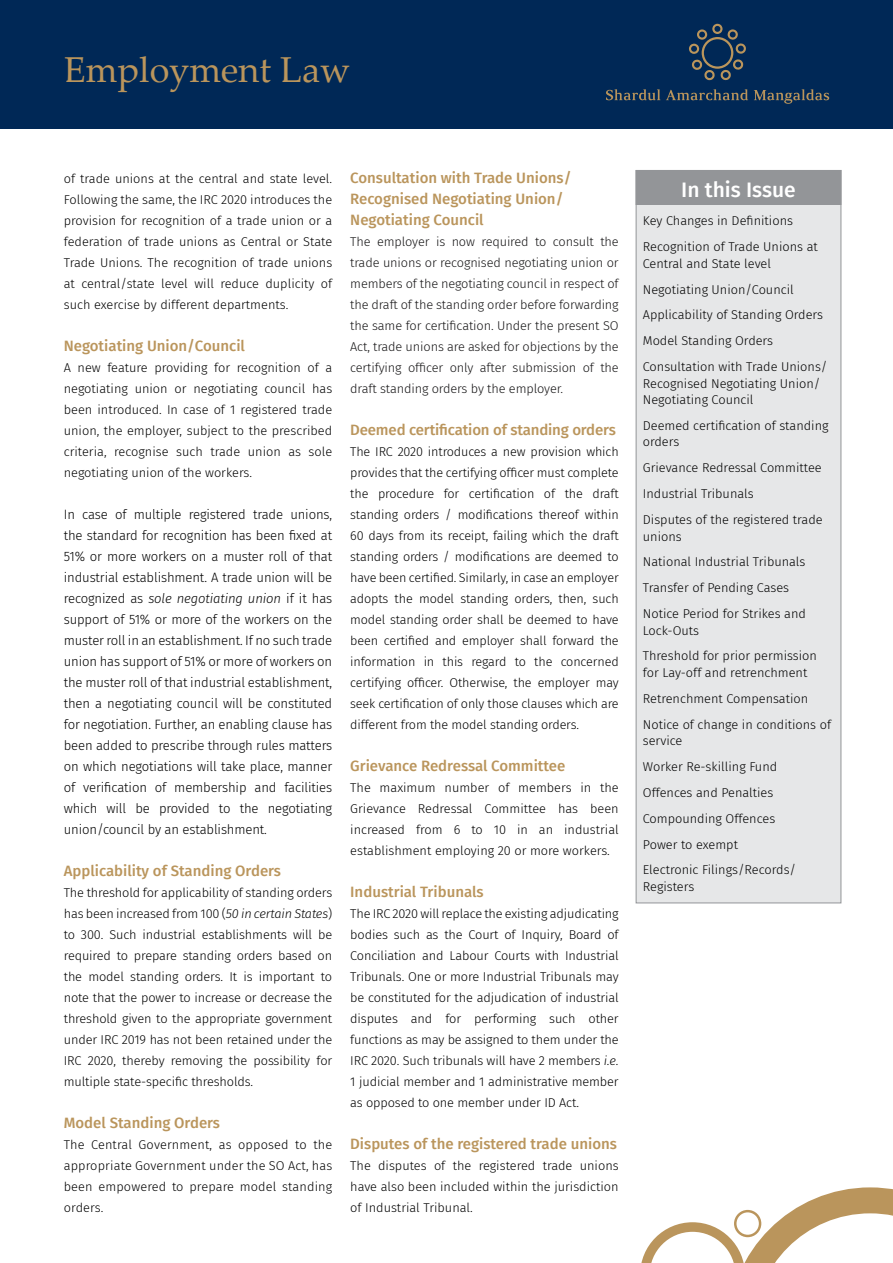
<style>
.page{position:relative;width:893px;height:1263px;background:#fff}
.page>*{position:absolute;margin:0;border:0;box-sizing:border-box;transform-origin:0 0}
.t1{font:36px "Palatino Linotype";color:#ba955c}
.t2{font:500 21px "Fira Sans";color:#fff}
.Heading_2{font:500 15px/21px "Fira Sans";color:#ba955c}
.Body_Copy{font:300 13.5px/21px "Fira Sans";letter-spacing:-.01em;color:#000;text-align:justify}
.Body_Copy-2{font:300 12.75px/21px "Fira Sans";color:#000;text-align:justify}
.Heading_2-2{font:300 12.75px/16.5px "Fira Sans";color:#000}
.Body_Copy-3{font:300 12.75px/21px "Fira Sans";letter-spacing:-.01em;color:#171617;text-align:justify}
.s1{font-style:italic}
</style>
<div class="page">
<div style="left:0;top:0;width:893px;height:128px;background:#002856"></div>
<svg style="left:606px;top:89px;width:54px;height:11px"></svg>
<svg style="left:666px;top:89px;width:82px;height:11px"></svg>
<svg style="left:754px;top:89px;width:75px;height:15px"></svg>
<svg style="left:689px;top:24px;width:57px;height:56px"></svg>
<svg style="left:641px;top:1187px;width:252px;height:76px"></svg>
<div style="left:636px;top:170px;width:205px;height:733px;background:#e6e7e8"></div>
<div style="left:636px;top:170px;width:205px;height:733px;border:1px solid #939598"></div>
<div style="left:636px;top:170px;width:205px;height:34px;background:#939598"></div>
<div style="left:636px;top:170px;width:205px;height:35px;border:1px solid #939598"></div>
<p class="t1" style="left:64px;top:45px;width:288px">Employment Law</p>
<p class="Body_Copy-2" style="left:64px;top:168px;width:270px">of trade unions at the central and state level.<br>Following the same, the IRC 2020 introduces the provision for recognition of a trade union or a federation of trade unions as Central or State Trade Unions. The recognition of trade unions at central/state level will reduce duplicity of such exercise by different departments.</p>
<p class="Heading_2" style="left:64px;top:334px;width:183px">Negotiating Union/Council</p>
<p class="Body_Copy-2" style="left:64px;top:357px;width:270px">A new feature providing for recognition of a negotiating union or negotiating council has been introduced. In case of 1 registered trade union, the employer, subject to the prescribed criteria, recognise such trade union as sole negotiating union of the workers.</p>
<p class="Body_Copy" style="left:64px;top:503px;width:270px">In case of multiple registered trade unions, the standard for recognition has been fixed at 51% or more workers on a muster roll of that industrial establishment. A trade union will be recognized as <span class="s1">sole negotiating union</span> if it has support of 51% or more of the workers on the muster roll in an establishment. If no such trade union has support of 51% or more of workers on the muster roll of that industrial establishment, then a negotiating council will be constituted for negotiation. Further, an enabling clause has been added to prescribe through rules matters on which negotiations will take place, manner of verification of membership and facilities which will be provided to the negotiating union/council by an establishment.</p>
<p class="Heading_2" style="left:64px;top:859px;width:219px">Applicability of Standing Orders</p>
<p class="Body_Copy-2" style="left:64px;top:882px;width:270px">The threshold for applicability of standing orders has been increased from 100 (<span class="s1">50 in certain States</span>) to 300. Such industrial establishments will be required to prepare standing orders based on the model standing orders. It is important to note that the power to increase or decrease the threshold given to the appropriate government under IRC 2019 has not been retained under the IRC 2020, thereby removing the possibility for multiple state-specific thresholds.</p>
<p class="Heading_2" style="left:64px;top:1111px;width:158px">Model Standing Orders</p>
<p class="Body_Copy-2" style="left:64px;top:1134px;width:270px">The Central Government, as opposed to the appropriate Government under the SO Act, has been empowered to prepare model standing orders.</p>
<p class="Heading_2" style="left:350px;top:166px;width:223px">Consultation with Trade Unions/<br>Recognised Negotiating Union/<br>Negotiating Council</p>
<p class="Body_Copy-3" style="left:350px;top:231px;width:270px">The employer is now required to consult the trade unions or recognised negotiating union or members of the negotiating council in respect of the draft of the standing order before forwarding the same for certification. Under the present SO Act, trade unions are asked for objections by the certifying officer only after submission of the draft standing orders by the employer.</p>
<p class="Heading_2" style="left:350px;top:418px;width:267px">Deemed certification of standing orders</p>
<p class="Body_Copy-2" style="left:350px;top:441px;width:270px">The IRC 2020 introduces a new provision which provides that the certifying officer must complete the procedure for certification of the draft standing orders / modifications thereof within 60 days from its receipt, failing which the draft standing orders / modifications are deemed to have been certified. Similarly, in case an employer adopts the model standing orders, then, such model standing order shall be deemed to have been certified and employer shall forward the information in this regard to the concerned certifying officer. Otherwise, the employer may seek certification of only those clauses which are different from the model standing orders.</p>
<p class="Heading_2" style="left:350px;top:754px;width:217px">Grievance Redressal Committee</p>
<p class="Body_Copy-2" style="left:350px;top:777px;width:270px">The maximum number of members in the Grievance Redressal Committee has been increased from 6 to 10 in an industrial establishment employing 20 or more workers.</p>
<p class="Heading_2" style="left:350px;top:880px;width:135px">Industrial Tribunals</p>
<p class="Body_Copy-2" style="left:350px;top:903px;width:270px">The IRC 2020 will replace the existing adjudicating bodies such as the Court of Inquiry, Board of Conciliation and Labour Courts with Industrial Tribunals. One or more Industrial Tribunals may be constituted for the adjudication of industrial disputes and for performing such other functions as may be assigned to them under the IRC 2020. Such tribunals will have 2 members <span class="s1">i.e.<br></span>1 judicial member and 1 administrative member as opposed to one member under ID Act.</p>
<p class="Heading_2" style="left:350px;top:1132px;width:268px">Disputes of the registered trade unions</p>
<p class="Body_Copy-2" style="left:350px;top:1155px;width:270px">The disputes of the registered trade unions have also been included within the jurisdiction of Industrial Tribunal.</p>
<p class="t2" style="left:681px;top:173px;width:116px">In this Issue</p>
<p class="Heading_2-2" style="left:643px;top:213px;width:152px">Key Changes in Definitions</p>
<p class="Heading_2-2" style="left:643px;top:238px;width:177px">Recognition of Trade Unions at<br>Central and State level</p>
<p class="Heading_2-2" style="left:643px;top:281px;width:152px">Negotiating Union/Council</p>
<p class="Heading_2-2" style="left:643px;top:307px;width:182px">Applicability of Standing Orders</p>
<p class="Heading_2-2" style="left:643px;top:332px;width:132px">Model Standing Orders</p>
<p class="Heading_2-2" style="left:643px;top:358px;width:186px">Consultation with Trade Unions/<br>Recognised Negotiating Union/<br>Negotiating Council</p>
<p class="Heading_2-2" style="left:643px;top:417px;width:187px">Deemed certification of standing orders</p>
<p class="Heading_2-2" style="left:643px;top:459px;width:180px">Grievance Redressal Committee</p>
<p class="Heading_2-2" style="left:643px;top:485px;width:112px">Industrial Tribunals</p>
<p class="Heading_2-2" style="left:643px;top:511px;width:181px">Disputes of the registered trade unions</p>
<p class="Heading_2-2" style="left:643px;top:554px;width:164px">National Industrial Tribunals</p>
<p class="Heading_2-2" style="left:643px;top:579px;width:148px">Transfer of Pending Cases</p>
<p class="Heading_2-2" style="left:643px;top:605px;width:165px">Notice Period for Strikes and<br>Lock-Outs</p>
<p class="Heading_2-2" style="left:643px;top:648px;width:176px">Threshold for prior permission for Lay-off and retrenchment</p>
<p class="Heading_2-2" style="left:643px;top:690px;width:167px">Retrenchment Compensation</p>
<p class="Heading_2-2" style="left:643px;top:716px;width:190px">Notice of change in conditions of service</p>
<p class="Heading_2-2" style="left:643px;top:758px;width:136px">Worker Re-skilling Fund</p>
<p class="Heading_2-2" style="left:643px;top:784px;width:132px">Offences and Penalties</p>
<p class="Heading_2-2" style="left:643px;top:810px;width:134px">Compounding Offences</p>
<p class="Heading_2-2" style="left:643px;top:836px;width:97px">Power to exempt</p>
<p class="Heading_2-2" style="left:643px;top:862px;width:155px">Electronic Filings/Records/<br>Registers</p>
</div>
